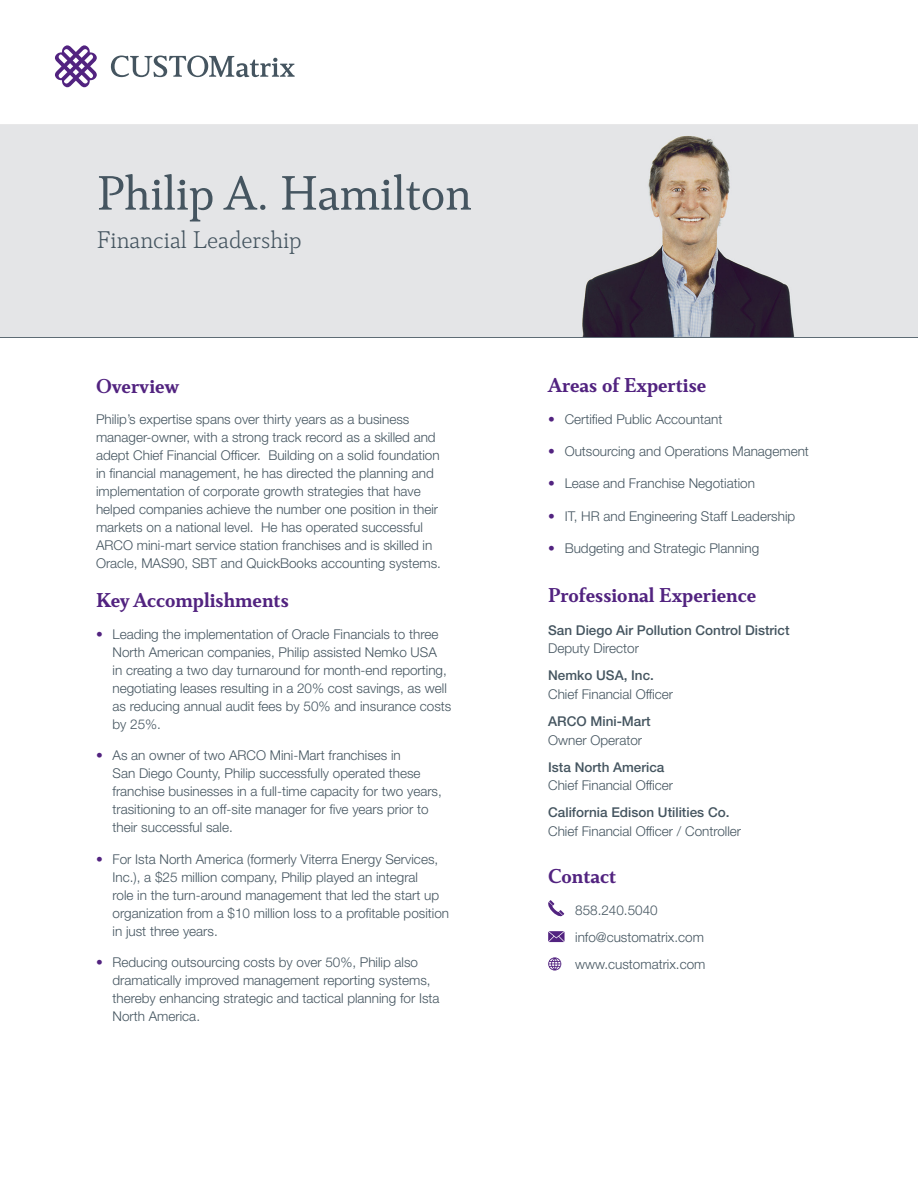
<style>
.page{position:relative;width:918px;height:1188px;background:#fff}
.page>*{position:absolute;margin:0;border:0;box-sizing:border-box;transform-origin:0 0}
.t1{font:54px "Cultura New";color:#455560}
.t2{font:300 27px "Cultura New";color:#455560}
.t3{font:700 22.5px "Cultura New";color:#522380}
.t4{font:300 13.5px/18px "Helvetica Neue LT Std";color:#455560}
.t5{font:500 13.5px "Helvetica Neue LT Std";color:#455560}
.s1{color:#522380}
</style>
<div class="page">
<hr style="left:0;top:337px;width:918px;height:1px;background:#455560">
<svg style="left:55px;top:45px;width:42px;height:43px"></svg>
<svg style="left:111px;top:56px;width:184px;height:21px"></svg>
<hr style="left:0;top:125px;width:918px;height:1px;background:#9fa1a4">
<img style="left:0;top:126px;width:918px;height:211px">
<svg style="left:548px;top:900px;width:16px;height:17px"></svg>
<svg style="left:548px;top:931px;width:17px;height:11px"></svg>
<svg style="left:548px;top:957px;width:13px;height:14px"></svg>
<h1 class="t1" style="left:97px;top:165px;width:376px">Philip A. Hamilton</h1>
<h2 class="t2" style="left:97px;top:225px;width:206px">Financial Leadership</h2>
<h3 class="t3" style="left:96px;top:374px;width:85px">Overview</h3>
<p class="t4" style="left:96px;top:410px;width:346px">Philip’s expertise spans over thirty years as a business manager-owner, with a strong track record as a skilled and adept Chief Financial Officer. Building on a solid foundation in financial management, he has directed the planning and implementation of corporate growth strategies that have helped companies achieve the number one position in their markets on a national level. He has operated successful ARCO mini-mart service station franchises and is skilled in Oracle, MAS90, SBT and QuickBooks accounting systems.</p>
<h3 class="t3" style="left:96px;top:588px;width:194px">Key Accomplishments</h3>
<p class="t4" style="left:113px;top:625px;width:340px;text-indent:-16px"><span class="s1">•</span> Leading the implementation of Oracle Financials to three North American companies, Philip assisted Nemko USA<br>in creating a two day turnaround for month-end reporting, negotiating leases resulting in a 20% cost savings, as well as reducing annual audit fees by 50% and insurance costs by 25%.</p>
<p class="t4" style="left:113px;top:746px;width:331px;text-indent:-16px"><span class="s1">•</span> As an owner of two ARCO Mini-Mart franchises in<br>San Diego County, Philip successfully operated these franchise businesses in a full-time capacity for two years, trasitioning to an off-site manager for five years prior to their successful sale.</p>
<p class="t4" style="left:113px;top:850px;width:338px;text-indent:-16px"><span class="s1">•</span> For Ista North America (formerly Viterra Energy Services, Inc.), a $25 million company, Philip played an integral<br>role in the turn-around management that led the start up organization from a $10 million loss to a profitable position in just three years.</p>
<p class="t4" style="left:113px;top:953px;width:329px;text-indent:-16px"><span class="s1">•</span> Reducing outsourcing costs by over 50%, Philip also dramatically improved management reporting systems, thereby enhancing strategic and tactical planning for Ista North America.</p>
<h3 class="t3" style="left:548px;top:373px;width:160px">Areas of Expertise</h3>
<p class="t4" style="left:548px;top:410px;width:176px"><span class="s1">•</span> Certified Public Accountant</p>
<p class="t4" style="left:548px;top:442px;width:262px"><span class="s1">•</span> Outsourcing and Operations Management</p>
<p class="t4" style="left:548px;top:474px;width:208px"><span class="s1">•</span> Lease and Franchise Negotiation</p>
<p class="t4" style="left:548px;top:507px;width:249px"><span class="s1">•</span> IT, HR and Engineering Staff Leadership</p>
<p class="t4" style="left:548px;top:539px;width:213px"><span class="s1">•</span> Budgeting and Strategic Planning</p>
<h3 class="t3" style="left:548px;top:584px;width:210px">Professional Experience</h3>
<p class="t5" style="left:548px;top:622px;width:243px">San Diego Air Pollution Control District</p>
<p class="t4" style="left:548px;top:639px;width:92px">Deputy Director</p>
<p class="t5" style="left:548px;top:667px;width:107px">Nemko USA, Inc.</p>
<p class="t4" style="left:548px;top:685px;width:127px">Chief Financial Officer</p>
<p class="t5" style="left:548px;top:713px;width:104px">ARCO Mini-Mart</p>
<p class="t4" style="left:548px;top:731px;width:96px">Owner Operator</p>
<p class="t5" style="left:548px;top:759px;width:118px">Ista North America</p>
<p class="t4" style="left:548px;top:776px;width:127px">Chief Financial Officer</p>
<p class="t5" style="left:548px;top:804px;width:183px">California Edison Utilities Co.</p>
<p class="t4" style="left:548px;top:822px;width:195px">Chief Financial Officer / Controller</p>
<h3 class="t3" style="left:548px;top:864px;width:70px">Contact</h3>
<p class="t4" style="left:575px;top:897px;width:132px;line-height:26.8px">858.240.5040 info@customatrix.com www.customatrix.com</p>
</div>
